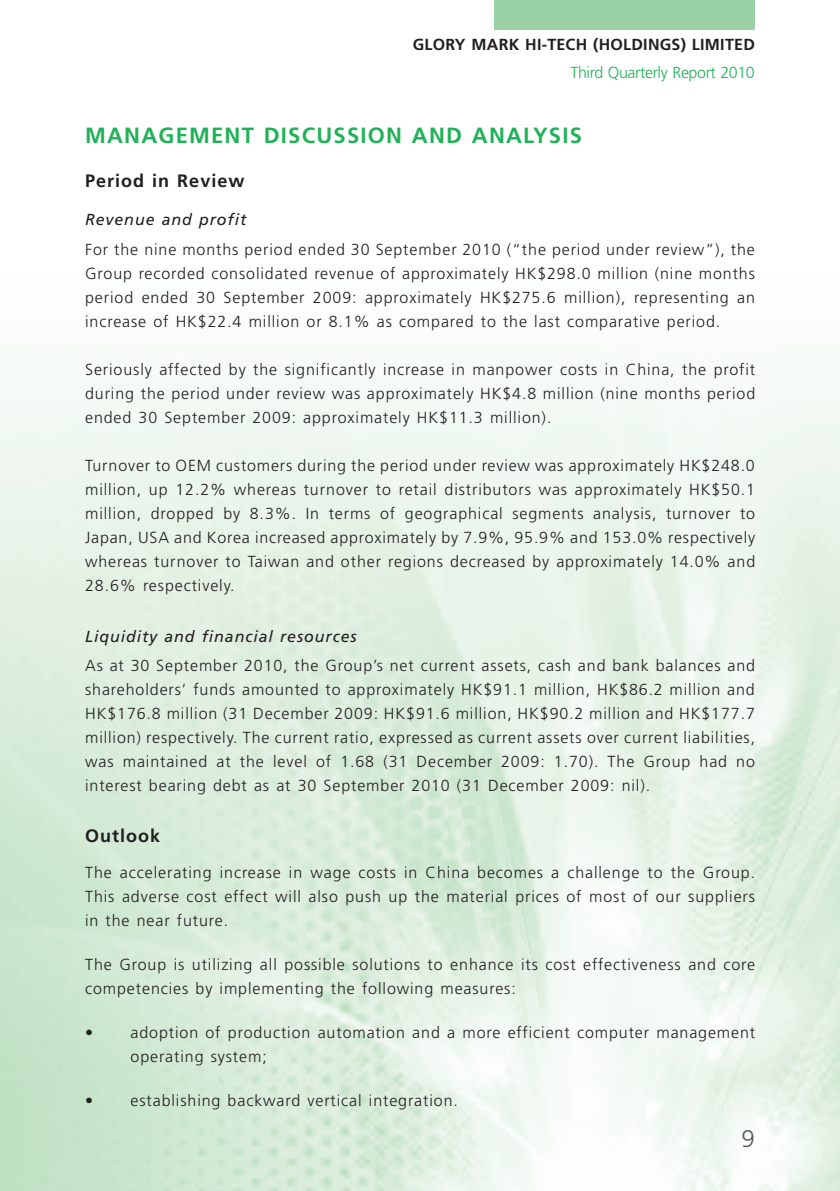
<style>
.page{position:relative;width:840px;height:1191px;background:#fff}
.page>*{position:absolute;margin:0;border:0;box-sizing:border-box;transform-origin:0 0}
.t1{font:700 22px "Frutiger LT Std";letter-spacing:.055em;color:#21b259}
.t2{font:700 18px "Frutiger LT Std";letter-spacing:.055em;color:#231f20}
.t3{font:300 16px/24px "Frutiger LT Std";letter-spacing:.055em;color:#231f20;text-align:justify}
.t4{font:italic 16px "Frutiger LT Std";letter-spacing:.055em;color:#231f20}
.t5{font:700 16px "Frutiger LT Std";letter-spacing:.015em;color:#231f20}
.t6{font:300 16px "Frutiger LT Std";letter-spacing:-.025em;color:#21b259}
</style>
<div class="page">
<hr style="left:0;top:0;width:1px;height:1191px;background:#e2f1e4">
<img style="left:0;top:36px;width:839px;height:1155px">
<div style="left:494px;top:0;width:260px;height:30px;background:#9bd2a5"></div>
<p class="t5" style="left:412px;top:35px;width:86px">GLORY MARK</p>
<p class="t5" style="left:525px;top:35px;width:205px">HI-TECH (HOLDINGS) LIMITED</p>
<p class="t6" style="left:570px;top:63px;width:186px">Third Quarterly Report 2010</p>
<h1 class="t1" style="left:85px;top:122px;width:40px">MANA</h1>
<h1 class="t1" style="left:158px;top:122px;width:68px">GEMENT</h1>
<h1 class="t1" style="left:264px;top:122px;width:84px">DISCUSSION</h1>
<h1 class="t1" style="left:411px;top:122px;width:18px">AND</h1>
<h1 class="t1" style="left:471px;top:122px;width:18px">ANA</h1>
<h1 class="t1" style="left:523px;top:122px;width:37px">LYSIS</h1>
<p class="t2" style="left:85px;top:170px;width:161px">Period in Review</p>
<p class="t4" style="left:85px;top:210px;width:163px">Revenue and profit</p>
<p class="t3" style="left:85px;top:237px;width:671px">For the nine months period ended 30 September 2010 (“the period under review”), the Group recorded consolidated revenue of approximately HK$298.0 million (nine months period ended 30 September 2009: approximately HK$275.6 million), representing an increase of HK$22 .4 million or 8.1% as compared to the last comparative period.</p>
<p class="t3" style="left:85px;top:357px;width:671px">Seriously affected by the significantly increase in manpower costs in China, the profit during the period under review was approximately HK$4.8 million (nine months period ended 30 September 2009: approximately HK$11.3 million).</p>
<p class="t3" style="left:85px;top:453px;width:671px">Turnover to OEM customers during the period under review was approximately HK$248.0 million, up 12.2% whereas turnover to retail distributors was approximately HK$50.1 million, dropped by 8.3%. In terms of geographical segments analysis, turnover to Japan, USA and Korea increased approximately by 7.9%, 95.9% and 153.0% respectively whereas turnover to Taiwan and other regions decreased by approximately 14.0% and 28.6% respectively.</p>
<p class="t4" style="left:85px;top:627px;width:273px">Liquidity and financial resources</p>
<p class="t3" style="left:85px;top:654px;width:671px">As at 30 September 2010, the Group’s net current assets, cash and bank balances and shareholders’ funds amounted to approximately HK$91.1 million, HK$86.2 million and HK$176.8 million (31 December 2009: HK$91.6 million, HK$90.2 million and HK$177.7 million) respectively. The current ratio, expressed as current assets over current liabilities, was maintained at the level of 1.68 (31 December 2009: 1.70). The Group had no interest bearing debt as at 30 September 2010 (31 December 2009: nil).</p>
<p class="t2" style="left:85px;top:825px;width:77px">Outlook</p>
<p class="t3" style="left:85px;top:860px;width:671px">The accelerating increase in wage costs in China becomes a challenge to the Group.<br>This adverse cost effect will also push up the material prices of most of our suppliers in the near future.</p>
<p class="t3" style="left:85px;top:952px;width:671px">The Group is utilizing all possible solutions to enhance its cost effectiveness and core competencies by implementing the following measures:</p>
<p class="t3" style="left:130px;top:1020px;width:626px;text-indent:-45px">• adoption of production automation and a more efficient computer management operating system;</p>
<p class="t3" style="left:85px;top:1088px;width:374px">• establishing backward vertical integration.</p>
</div>
